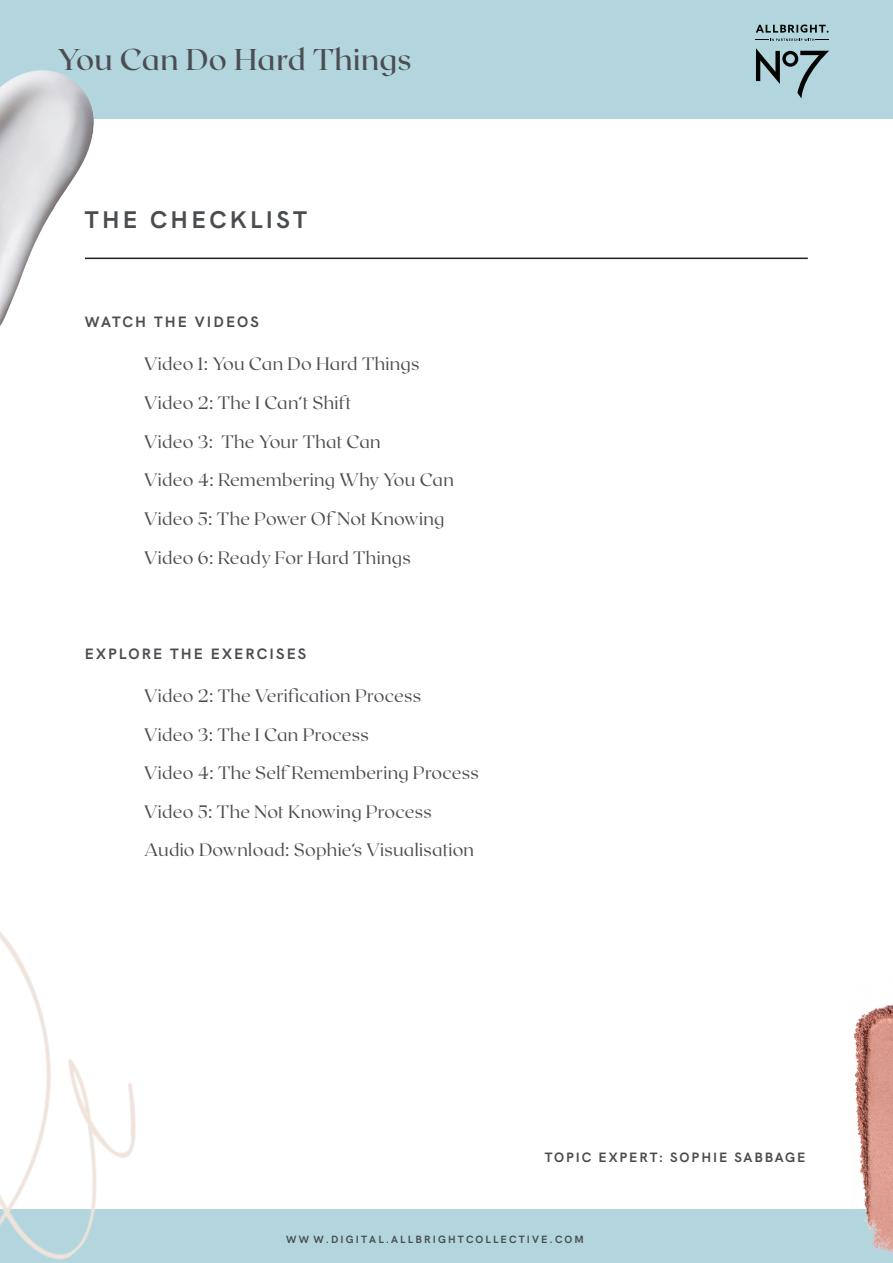
<style>
.page{position:relative;width:893px;height:1263px;background:#fff}
.page>*{position:absolute;margin:0;border:0;box-sizing:border-box;transform-origin:0 0}
.t1{font:500 30px "Roxborough CF";letter-spacing:.02em;color:#4a4d51}
.t2{font:700 24px "HK Grotesk";letter-spacing:.14em;color:#4a4d50}
.t3{font:300 18px/38.5px "Roxborough CF";letter-spacing:.015em;color:#4a4d51}
.t4{font:700 15px "HK Grotesk";letter-spacing:.14em;color:#4a4d51}
.t5{font:700 13.5px "HK Grotesk";letter-spacing:.14em;color:#4a4d50}
.t6{font:700 10.5px "HK Grotesk";letter-spacing:.2em;color:#4a4d51}
</style>
<div class="page">
<div style="left:0;top:0;width:893px;height:118px;background:#b3d5dd"></div>
<div style="left:0;top:1210px;width:893px;height:53px;background:#b3d5dd"></div>
<hr style="left:85px;top:258px;width:723px;height:1px;background:#231f20">
<img style="left:0;top:932px;width:193px;height:328px">
<svg style="left:755px;top:39px;width:74px;height:2px"></svg>
<svg style="left:756px;top:48px;width:73px;height:50px"></svg>
<svg style="left:756px;top:24px;width:72px;height:9px"></svg>
<img style="left:851px;top:1004px;width:42px;height:249px">
<img style="left:0;top:70px;width:154px;height:256px">
<h1 class="t1" style="left:57px;top:40px;width:356px">You Can Do Hard Things</h1>
<h2 class="t2" style="left:85px;top:201px;width:224px">THE CHECKLIST</h2>
<p class="t4" style="left:85px;top:310px;width:176px">WATCH THE VIDEOS</p>
<p class="t3" style="left:144px;top:345px;width:311px">Video 1: You Can Do Hard Things<br>Video 2: The I Can’t Shift<br>Video 3: The Your That Can<br>Video 4: Remembering Why You Can<br>Video 5: The Power Of Not Knowing<br>Video 6: Ready For Hard Things</p>
<p class="t4" style="left:85px;top:642px;width:223px">EXPLORE THE EXERCISES</p>
<p class="t3" style="left:144px;top:676px;width:336px">Video 2: The Verification Process<br>Video 3: The I Can Process<br>Video 4: The Self Remembering Process Video 5: The Not Knowing Process Audio Download: Sophie’s Visualisation</p>
<p class="t5" style="left:545px;top:1147px;width:262px">TOPIC EXPERT: SOPHIE SABBAGE</p>
<p class="t6" style="left:286px;top:1231px;width:299px">WW W.DIGITAL.ALLBRIGHTCOLLECTIVE.COM</p>
</div>
